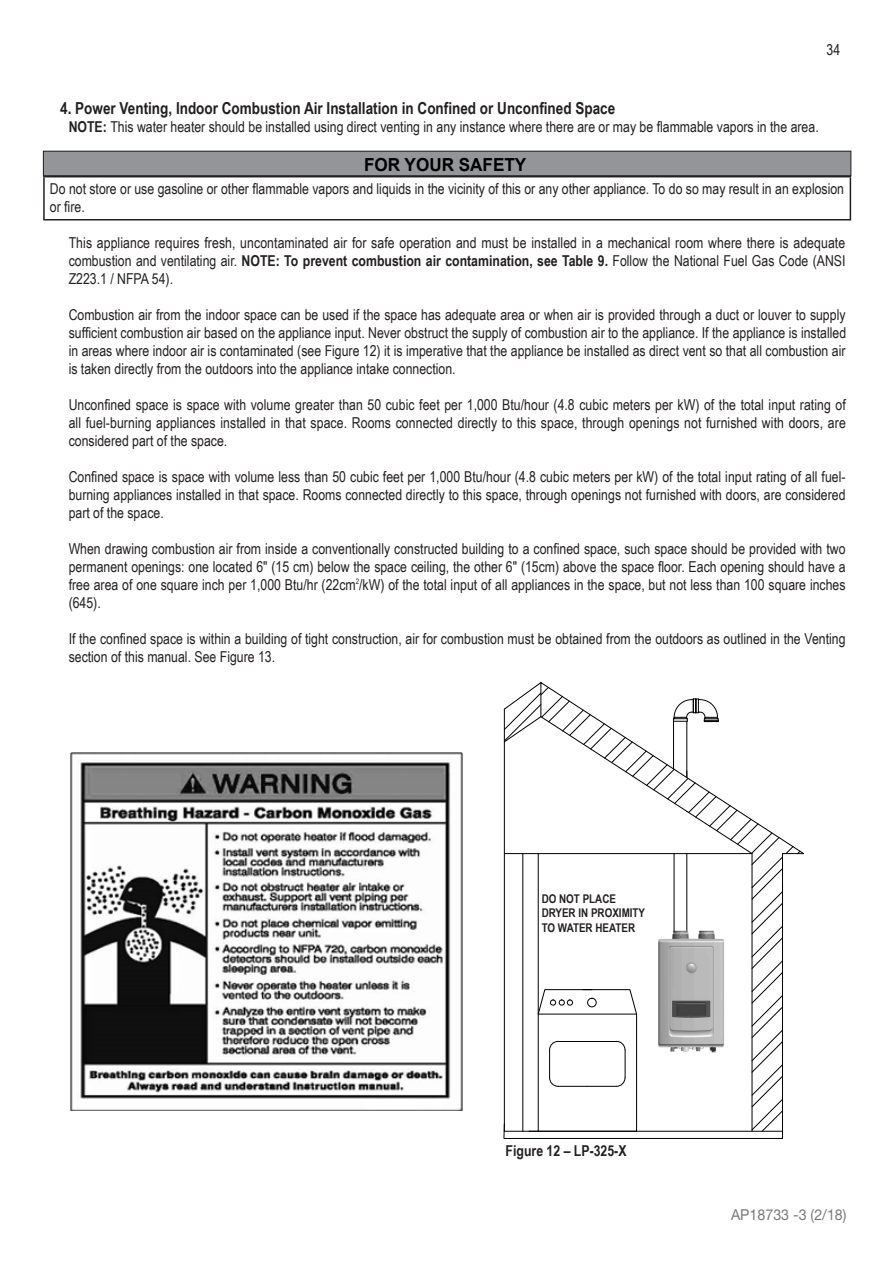
<style>
.page{position:relative;width:893px;height:1263px;background:#fff}
.page>*{position:absolute;margin:0;border:0;box-sizing:border-box;transform-origin:0 0}
.t1{font:700 18px "Arial";color:#000;scale:.95 1}
.t2{font:700 16.5px "Arial Narrow";color:#231f20}
.t3{font:15px/18px "Arial Narrow";color:#231f20;text-align:justify}
.t4{font:700 15px "Arial Narrow";color:#231f20}
.t5{font:15px "Rheem Sans";color:#78797c;scale:.95 1}
.text_body{font:700 12px "Arial Narrow";color:#231f20}
.s1{font-weight:700}
</style>
<div class="page">
<svg style="left:503px;top:682px;width:298px;height:457px"></svg>
<hr style="left:673px;top:721px;width:1px;height:48px;background:#000">
<img style="left:70px;top:753px;width:392px;height:357px">
<div style="left:364px;top:1099px;width:78px;height:9px;background:#fff"></div>
<div style="left:43px;top:151px;width:808px;height:25px;background:#939598"></div>
<div style="left:43px;top:151px;width:808px;height:25px;border:1px solid #231f20"></div>
<hr style="left:43px;top:176px;width:808px;height:1px;background:#231f20">
<hr style="left:43px;top:177px;width:2px;height:42px;background:#231f20">
<hr style="left:850px;top:177px;width:1px;height:42px;background:#231f20">
<hr style="left:43px;top:219px;width:808px;height:1px;background:#231f20">
<p class="t3" style="left:827px;top:40px;width:15px">34</p>
<p class="t2" style="left:60px;top:96px;width:557px">4. Power Venting, Indoor Combustion Air Installation in Confined or Unconfined Space</p>
<p class="t3" style="left:69px;top:117px;width:752px"><span class="s1">NOTE:</span> This water heater should be installed using direct venting in any instance where there are or may be flammable vapors in the area.</p>
<p class="t1" style="left:364px;top:152px;width:172px">FOR YOUR SAFETY</p>
<p class="t3" style="left:50px;top:179px;width:796px">Do not store or use gasoline or other flammable vapors and liquids in the vicinity of this or any other appliance. To do so may result in an explosion or fire.</p>
<p class="t3" style="left:69px;top:233px;width:778px">This appliance requires fresh, uncontaminated air for safe operation and must be installed in a mechanical room where there is adequate combustion and ventilating air. <span class="s1">NOTE: To prevent combustion air contamination, see Table 9.</span> Follow the National Fuel Gas Code (ANSI Z223.1 / NFPA 54).</p>
<p class="t3" style="left:69px;top:305px;width:779px">Combustion air from the indoor space can be used if the space has adequate area or when air is provided through a duct or louver to supply sufficient combustion air based on the appliance input. Never obstruct the supply of combustion air to the appliance. If the appliance is installed in areas where indoor air is contaminated (see Figure 12) it is imperative that the appliance be installed as direct vent so that all combustion air is taken directly from the outdoors into the appliance intake connection.</p>
<p class="t3" style="left:69px;top:395px;width:779px">Unconfined space is space with volume greater than 50 cubic feet per 1,000 Btu/hour (4.8 cubic meters per kW) of the total input rating of all fuel-burning appliances installed in that space. Rooms connected directly to this space, through openings not furnished with doors, are considered part of the space.</p>
<p class="t3" style="left:69px;top:467px;width:778px">Confined space is space with volume less than 50 cubic feet per 1,000 Btu/hour (4.8 cubic meters per kW) of the total input rating of all fuel&shy;burning appliances installed in that space. Rooms connected directly to this space, through openings not furnished with doors, are considered part of the space.</p>
<p class="t3" style="left:69px;top:539px;width:778px">When drawing combustion air from inside a conventionally constructed building to a confined space, such space should be provided with two permanent openings: one located 6" (15 cm) below the space ceiling, the other 6" (15cm) above the space floor. Each opening should have a free area of one square inch per 1,000 Btu/hr (22cm<sup>2</sup>/kW) of the total input of all appliances in the space, but not less than 100 square inches (645).</p>
<p class="t3" style="left:69px;top:629px;width:778px">If the confined space is within a building of tight construction, air for combustion must be obtained from the outdoors as outlined in the Venting section of this manual. See Figure 13.</p>
<p class="text_body" style="left:542px;top:890px;width:76px">DO NOT PLACE</p>
<p class="text_body" style="left:542px;top:904px;width:105px">DRYER IN PROXIMITY</p>
<p class="text_body" style="left:542px;top:918px;width:95px">TO WATER HEATER</p>
<p class="t4" style="left:506px;top:1140px;width:123px">Figure 12 – LP-325-X</p>
<p class="t5" style="left:731px;top:1205px;width:123px">AP18733 -3 (2/18)</p>
</div>
